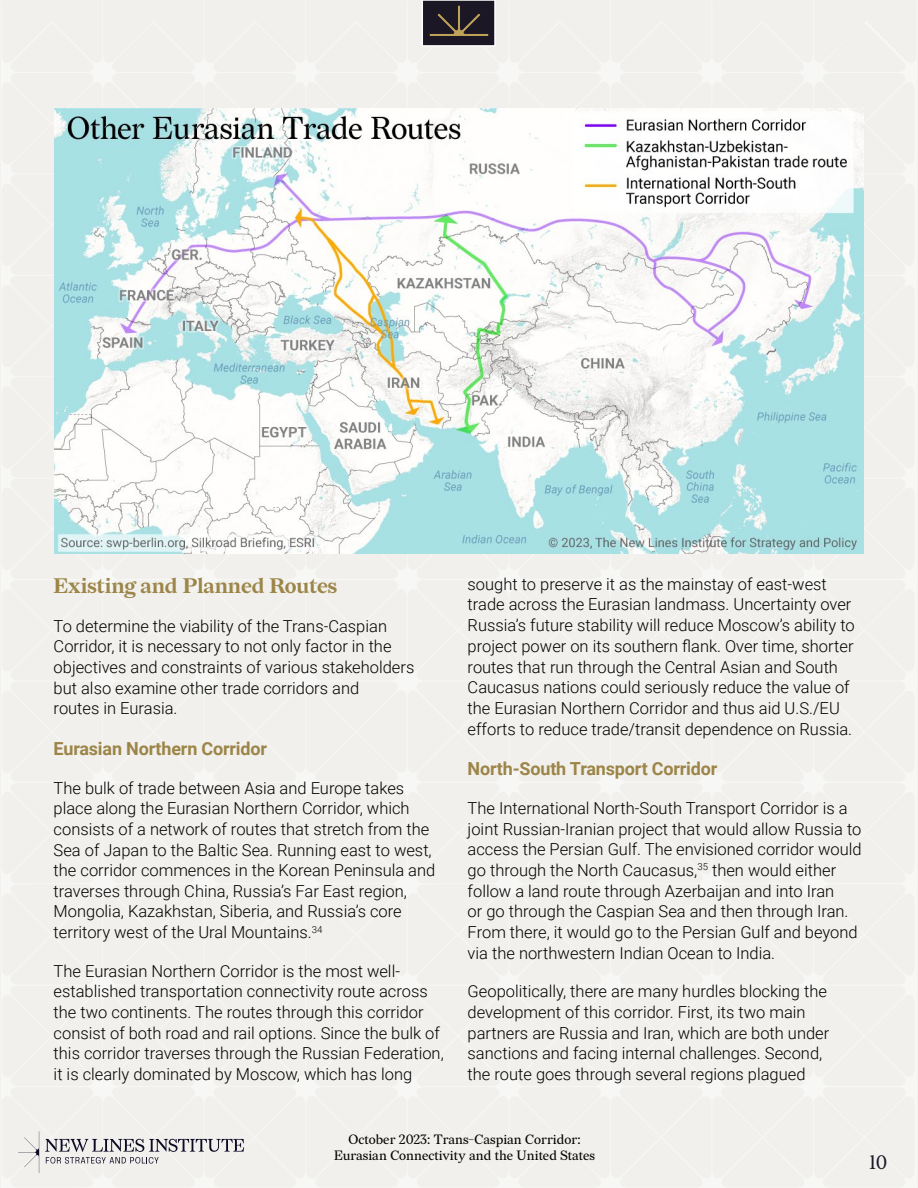
<style>
.page{position:relative;width:918px;height:1188px;background:#fff}
.page>*{position:absolute;margin:0;border:0;box-sizing:border-box;transform-origin:0 0}
.t1{font:700 21px "Redaction";letter-spacing:-.01em;color:#9c8548}
.t2{font:19.5px "Redaction";color:#1b1725}
.t3{font:700 18px "Roboto";letter-spacing:-.01em;color:#9c8548}
.t4{font:300 16.5px/20.7px "Roboto";color:#000}
.t5{font:13.5px/16.2px "Redaction";color:#000;text-align:center}
</style>
<div class="page">
<div style="left:1px;top:1px;width:916px;height:1187px;background:#f1f0ec"></div>
<img style="left:55px;top:108px;width:808px;height:446px">
<div style="left:422px;top:0;width:73px;height:46px;background:#1b1725"></div>
<div style="left:422px;top:0;width:74px;height:47px;border:2px solid #fff"></div>
<svg style="left:429px;top:5px;width:60px;height:31px"></svg>
<svg style="left:18px;top:1131px;width:21px;height:42px"></svg>
<svg style="left:45px;top:1139px;width:199px;height:25px;background:#c5c4c5"></svg>
<p class="t1" style="left:54px;top:573px;width:285px">Existing and Planned Routes</p>
<p class="t4" style="left:54px;top:615px;width:362px">To determine the viability of the Trans-Caspian Corridor, it is necessary to not only factor in the objectives and constraints of various stakeholders but also examine other trade corridors and<br>routes in Eurasia.</p>
<p class="t3" style="left:54px;top:736px;width:215px">Eurasian Northern Corridor</p>
<p class="t4" style="left:54px;top:777px;width:383px">The bulk of trade between Asia and Europe takes place along the Eurasian Northern Corridor, which consists of a network of routes that stretch from the Sea of Japan to the Baltic Sea. Running east to west, the corridor commences in the Korean Peninsula and traverses through China, Russia’s Far East region, Mongolia, Kazakhstan, Siberia, and Russia’s core territory west of the Ural Mountains.<sup>34</sup></p>
<p class="t4" style="left:54px;top:960px;width:392px">The Eurasian Northern Corridor is the most well&shy;established transportation connectivity route across the two continents. The routes through this corridor consist of both road and rail options. Since the bulk of this corridor traverses through the Russian Federation, it is clearly dominated by Moscow, which has long</p>
<p class="t4" style="left:468px;top:573px;width:389px">sought to preserve it as the mainstay of east-west trade across the Eurasian landmass. Uncertainty over Russia’s future stability will reduce Moscow’s ability to project power on its southern flank. Over time, shorter routes that run through the Central Asian and South Caucasus nations could seriously reduce the value of the Eurasian Northern Corridor and thus aid U.S./EU efforts to reduce trade/transit dependence on Russia.</p>
<p class="t3" style="left:468px;top:756px;width:251px">North-South Transport Corridor</p>
<p class="t4" style="left:468px;top:797px;width:396px">The International North-South Transport Corridor is a joint Russian-Iranian project that would allow Russia to access the Persian Gulf. The envisioned corridor would go through the North Caucasus,<sup>35</sup> then would either follow a land route through Azerbaijan and into Iran<br>or go through the Caspian Sea and then through Iran.<br>From there, it would go to the Persian Gulf and beyond via the northwestern Indian Ocean to India.</p>
<p class="t4" style="left:468px;top:980px;width:363px">Geopolitically, there are many hurdles blocking the development of this corridor. First, its two main partners are Russia and Iran, which are both under sanctions and facing internal challenges. Second, the route goes through several regions plagued</p>
<p class="t5" style="left:334px;top:1131px;width:262px">October 2023: Trans-Caspian Corridor:<br>Eurasian Connectivity and the United States</p>
<p class="t2" style="left:869px;top:1150px;width:20px">10</p>
</div>
